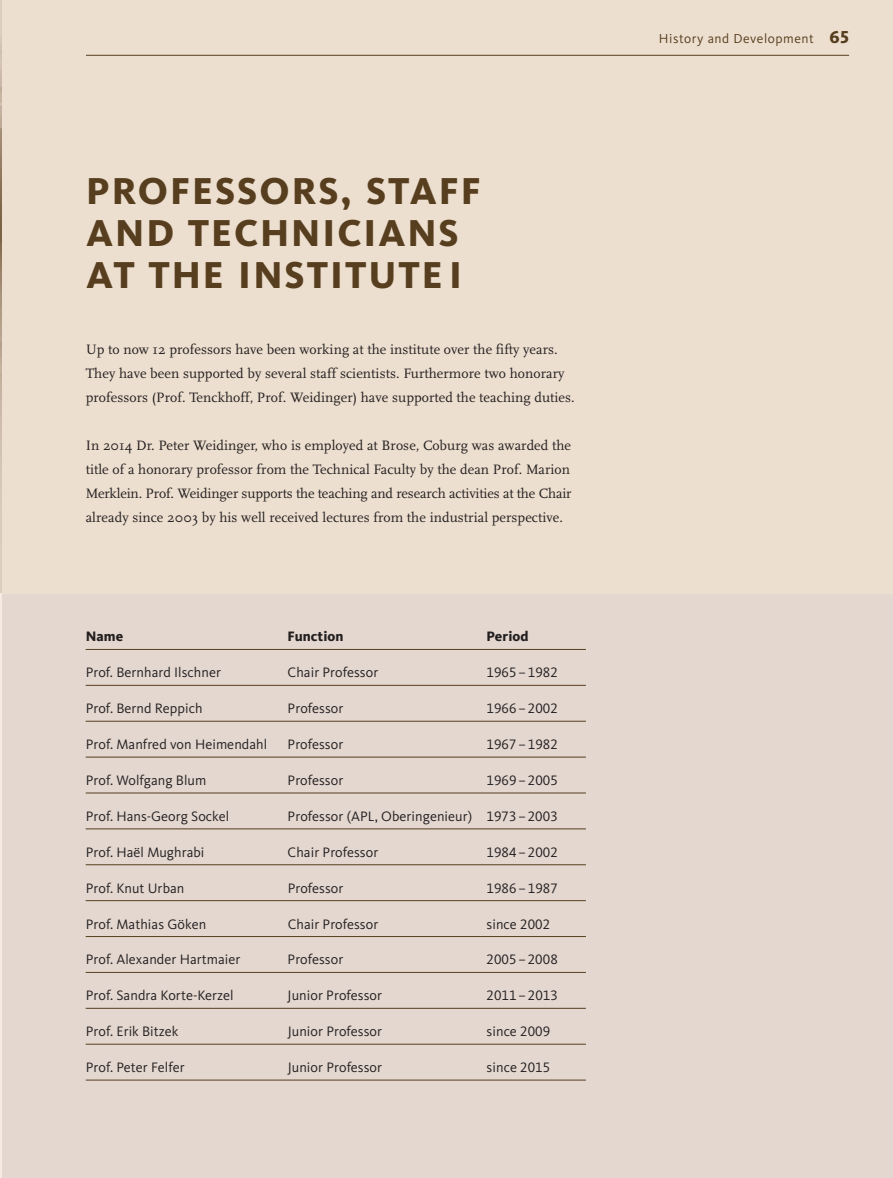
<style>
.page{position:relative;width:893px;height:1178px;background:#fff}
.page>*{position:absolute;margin:0;border:0;box-sizing:border-box;transform-origin:0 0}
.t1{font:800 38.85px/41.8px "Kievit OT";letter-spacing:.05em;color:#573e1f}
.t2{font:14.25px "Kievit OT";letter-spacing:.005em;color:#231f20}
.t3{font:14.25px/23.9px "Scala";letter-spacing:.005em;color:#231f20}
.t4{font:800 14.25px "Kievit OT";letter-spacing:.005em;color:#231f20}
.t5{font:13.5px "Kievit OT";letter-spacing:.04em;color:#573e1f}
.s1{font-weight:800;font-size:18px}
</style>
<div class="page">
<div style="left:1px;top:594px;width:892px;height:584px;background:#e3d7cf"></div>
<div style="left:1px;top:0;width:892px;height:594px;background:#eddfcf"></div>
<hr style="left:0;top:0;width:1px;height:594px;background:#dacebf">
<img style="left:0;top:46px;width:1px;height:548px">
<hr style="left:0;top:594px;width:1px;height:584px;background:#f5ebe3">
<hr style="left:86px;top:55px;width:763px;height:1px;background:#573e1f">
<hr style="left:86px;top:649px;width:500px;height:1px;background:#573e1f">
<hr style="left:86px;top:685px;width:500px;height:1px;background:#573e1f">
<hr style="left:86px;top:721px;width:500px;height:1px;background:#573e1f">
<hr style="left:86px;top:757px;width:500px;height:1px;background:#573e1f">
<hr style="left:86px;top:793px;width:500px;height:1px;background:#573e1f">
<hr style="left:86px;top:828px;width:500px;height:1px;background:#573e1f">
<hr style="left:86px;top:864px;width:500px;height:1px;background:#573e1f">
<hr style="left:86px;top:900px;width:500px;height:1px;background:#573e1f">
<hr style="left:86px;top:936px;width:500px;height:1px;background:#573e1f">
<hr style="left:86px;top:972px;width:500px;height:1px;background:#573e1f">
<hr style="left:86px;top:1008px;width:500px;height:1px;background:#573e1f">
<hr style="left:86px;top:1044px;width:500px;height:1px;background:#573e1f">
<hr style="left:86px;top:1080px;width:500px;height:1px;background:#573e1f">
<h1 class="t1" style="left:86px;top:174px;width:396px">PROFESSORS, STAFF<br>AND TECHNICIANS<br>AT THE INSTITUTE I</h1>
<p class="t3" style="left:86px;top:339px;width:491px">Up to now 12 professors have been working at the institute over the fifty years.<br>They have been supported by several staff scientists. Furthermore two honorary professors (Prof. Tenckhoff, Prof. Weidinger) have supported the teaching duties.</p>
<p class="t3" style="left:86px;top:434px;width:487px;text-align:justify">In 2014 Dr. Peter Weidinger, who is employed at Brose, Coburg was awarded the title of a honorary professor from the Technical Faculty by the dean Prof. Marion Merklein. Prof. Weidinger supports the teaching and research activities at the Chair already since 2003 by his well received lectures from the industrial perspective.</p>
<p class="t4" style="left:86px;top:631px;width:39px">Name</p>
<p class="t4" style="left:288px;top:631px;width:57px">Function</p>
<p class="t4" style="left:486px;top:631px;width:44px">Period</p>
<p class="t2" style="left:86px;top:667px;width:137px">Prof. Bernhard Ilschner</p>
<p class="t2" style="left:288px;top:667px;width:92px">Chair Professor</p>
<p class="t2" style="left:486px;top:667px;width:73px">1965 – 1982</p>
<p class="t2" style="left:86px;top:703px;width:118px">Prof. Bernd Reppich</p>
<p class="t2" style="left:288px;top:703px;width:57px">Professor</p>
<p class="t2" style="left:486px;top:703px;width:73px">1966 – 2002</p>
<p class="t2" style="left:86px;top:739px;width:183px">Prof. Manfred von Heimendahl</p>
<p class="t2" style="left:288px;top:739px;width:57px">Professor</p>
<p class="t2" style="left:486px;top:739px;width:73px">1967 – 1982</p>
<p class="t2" style="left:86px;top:775px;width:122px">Prof. Wolfgang Blum</p>
<p class="t2" style="left:288px;top:775px;width:57px">Professor</p>
<p class="t2" style="left:486px;top:775px;width:73px">1969 – 2005</p>
<p class="t2" style="left:86px;top:811px;width:145px">Prof. Hans-Georg Sockel</p>
<p class="t2" style="left:288px;top:811px;width:272px">Professor (APL, Oberingenieur) 1973 – 2003</p>
<p class="t2" style="left:86px;top:847px;width:120px">Prof. Haël Mughrabi</p>
<p class="t2" style="left:288px;top:847px;width:92px">Chair Professor</p>
<p class="t2" style="left:486px;top:847px;width:73px">1984 – 2002</p>
<p class="t2" style="left:86px;top:882px;width:100px">Prof. Knut Urban</p>
<p class="t2" style="left:288px;top:882px;width:57px">Professor</p>
<p class="t2" style="left:487px;top:882px;width:73px">1986 – 1987</p>
<p class="t2" style="left:86px;top:918px;width:122px">Prof. Mathias Göken</p>
<p class="t2" style="left:288px;top:918px;width:92px">Chair Professor</p>
<p class="t2" style="left:486px;top:918px;width:65px">since 2002</p>
<p class="t2" style="left:86px;top:954px;width:156px">Prof. Alexander Hartmaier</p>
<p class="t2" style="left:288px;top:954px;width:57px">Professor</p>
<p class="t2" style="left:486px;top:954px;width:73px">2005 – 2008</p>
<p class="t2" style="left:86px;top:990px;width:149px">Prof. Sandra Korte-Kerzel</p>
<p class="t2" style="left:288px;top:990px;width:96px">Junior Professor</p>
<p class="t2" style="left:486px;top:990px;width:73px">2011 – 2013</p>
<p class="t2" style="left:86px;top:1026px;width:94px">Prof. Erik Bitzek</p>
<p class="t2" style="left:288px;top:1026px;width:96px">Junior Professor</p>
<p class="t2" style="left:487px;top:1026px;width:65px">since 2009</p>
<p class="t2" style="left:86px;top:1062px;width:100px">Prof. Peter Felfer</p>
<p class="t2" style="left:288px;top:1062px;width:96px">Junior Professor</p>
<p class="t2" style="left:487px;top:1062px;width:65px">since 2015</p>
<p class="t5" style="left:659px;top:33px;width:192px">History and Development <span class="s1">65</span></p>
</div>
